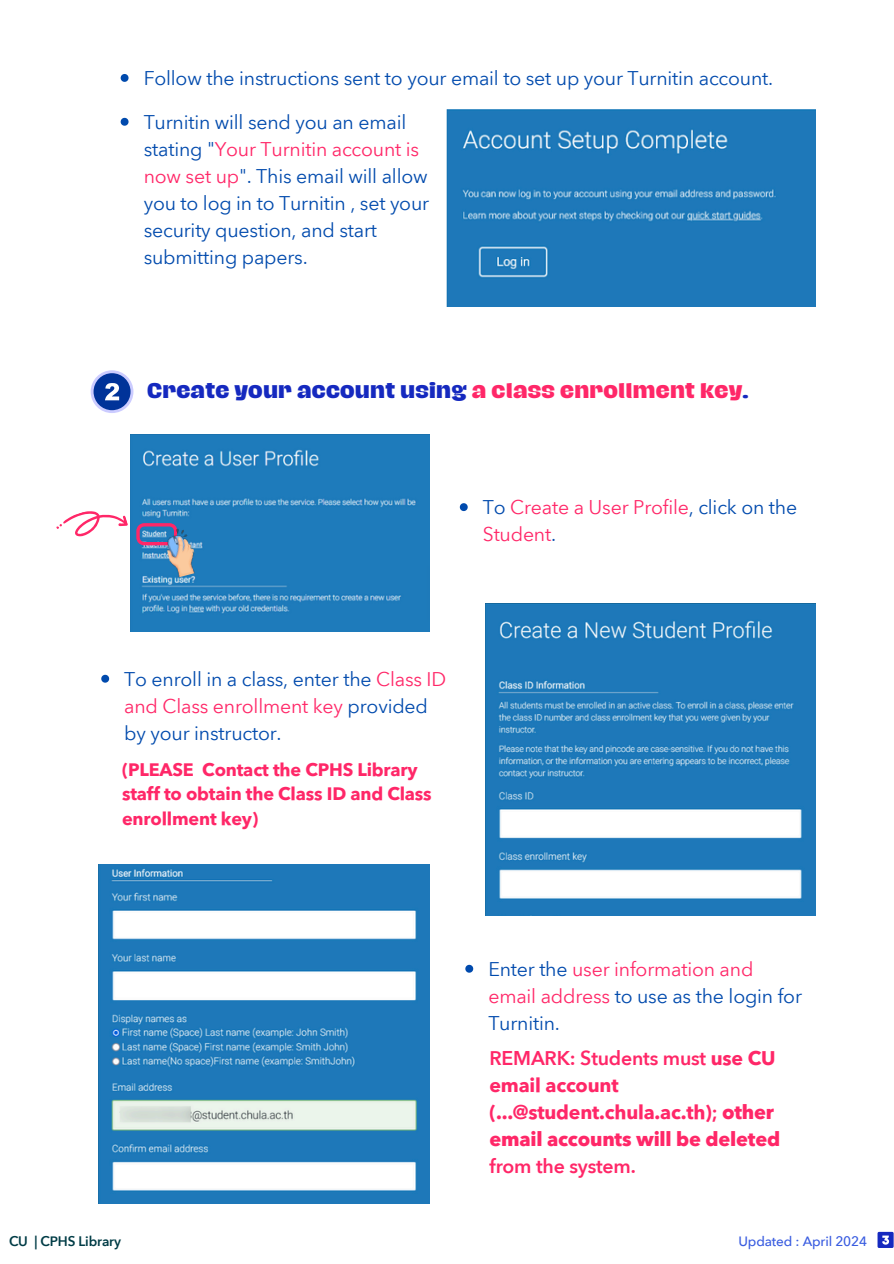
<style>
.page{position:relative;width:894px;height:1264px;background:#fff}
.page>*{position:absolute;margin:0;border:0;box-sizing:border-box;transform-origin:0 0}
.t1{font:19.5px/27px "Avenir Next Thai Modern";letter-spacing:-.01em;color:#004aad}
.t2{font:700 19.5px/27px "Avenir Next Thai Modern";letter-spacing:-.01em;color:#ff2768}
.t3{font:800 19.5px "Hagrid";letter-spacing:.01em;color:#1529bf}
.t4{font:19.5px/27px "Avenir Next Thai Modern";letter-spacing:-.01em;color:#ff2768}
.t5{font:700 18px/24.8px "Avenir Next Thai Modern";letter-spacing:-.01em;color:#ff2768}
.t6{font:500 13.5px "Avenir Next Thai Modern";letter-spacing:-.01em;color:#395ce0}
.t7{font:600 13.5px "Avenir Next Thai Modern";letter-spacing:-.01em;color:#003c46}
.s1{color:#ff2768}
.s2{color:#004aad}
.s3{font-weight:600}
.s4{font-family:"Avenir Next Thai Modern Xtra Bd";font-weight:400}
</style>
<div class="page">
<img style="left:446px;top:110px;width:368px;height:196px">
<img style="left:131px;top:435px;width:298px;height:197px">
<svg style="left:136px;top:523px;width:41px;height:22px"></svg>
<img style="left:162px;top:526px;width:37px;height:52px">
<svg style="left:56px;top:511px;width:72px;height:26px"></svg>
<img style="left:485px;top:603px;width:330px;height:312px">
<img style="left:98px;top:865px;width:331px;height:338px">
<svg style="left:877px;top:1231px;width:16px;height:16px"></svg>
<svg style="left:121px;top:74px;width:7px;height:8px"></svg>
<svg style="left:121px;top:118px;width:7px;height:8px"></svg>
<svg style="left:459px;top:503px;width:8px;height:8px"></svg>
<svg style="left:101px;top:674px;width:8px;height:8px"></svg>
<svg style="left:465px;top:964px;width:8px;height:8px"></svg>
<svg style="left:91px;top:370px;width:42px;height:43px"></svg>
<div style="left:93px;top:373px;width:37px;height:37px;background:#039;border-radius:50%"></div>
<svg style="left:105px;top:383px;width:14px;height:17px"></svg>
<p class="t1" style="left:144px;top:64px;width:630px">Follow the instructions sent to your email to set up your Turnitin account.</p>
<p class="t1" style="left:144px;top:108px;width:287px">Turnitin will send you an email stating "<span class="s1">Your Turnitin account is now set up</span>". This email will allow you to log in to Turnitin , set your security question, and start submitting papers.</p>
<p class="t3" style="left:147px;top:381px;width:603px">Create your account using <span class="s1">a class enrollment key</span>.</p>
<p class="t4" style="left:482px;top:493px;width:316px"><span class="s2">To</span> Create a User Profile<span class="s2">, click on the<br></span>Student<span class="s2">.</span></p>
<p class="t1" style="left:124px;top:664px;width:323px">To enroll in a class, enter the <span class="s1">Class ID and Class enrollment key</span> provided by your instructor.</p>
<p class="t5" style="left:122px;top:756px;width:311px">(PLEASE Contact the CPHS Library staff to obtain the Class ID and Class enrollment key)</p>
<p class="t1" style="left:488px;top:954px;width:315px">Enter the <span class="s1">user information and email address</span> to use as the login for<br>Turnitin.</p>
<p class="t2" style="left:489px;top:1043px;width:292px"><span class="s3">REMARK: Students must</span> use CU email account (...@student.chula.ac.th)<span class="s3">;</span> <span class="s4">other email accounts will be deleted </span><span class="s3">from the system.</span></p>
<p class="t7" style="left:9px;top:1230px;width:113px">CU | CPHS Library</p>
<p class="t6" style="left:738px;top:1230px;width:130px">Updated : April 2024</p>
</div>
